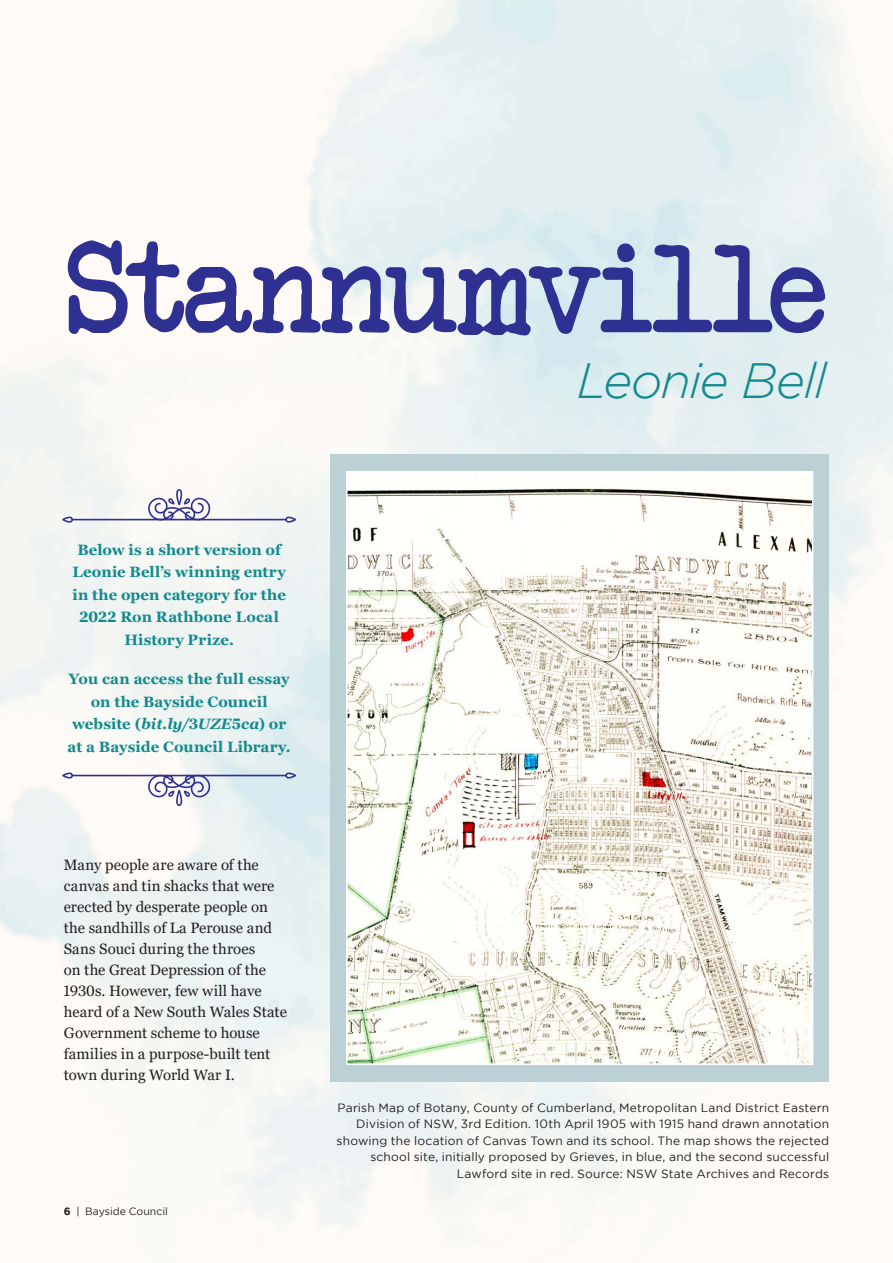
<style>
.page{position:relative;width:893px;height:1263px;background:#fff}
.page>*{position:absolute;margin:0;border:0;box-sizing:border-box;transform-origin:0 0}
.t1{font:124.5px "Another Typewriter";letter-spacing:-.015em;color:#2e3092}
.t2{font:italic 300 49.5px "Gotham";letter-spacing:-.035em;color:#138a8f}
.t3{font:15px/21px "Georgia";letter-spacing:.005em;color:#231f20}
.t4{font:700 15px/22.5px "Georgia";letter-spacing:.005em;color:#138a8f;text-align:center}
.t5{font:12px/16.5px "Gotham";letter-spacing:.015em;color:#231f20;text-align:right}
.t6{font:10.5px "Gotham";color:#231f20}
.s1{font-style:italic}
.s2{font-weight:700}
</style>
<div class="page">
<div style="left:330px;top:454px;width:499px;height:627px;background:#bbd1d5"></div>
<img style="left:349px;top:474px;width:461px;height:588px">
<div style="left:346px;top:471px;width:467px;height:594px;border:2px solid #fff"></div>
<svg style="left:62px;top:516px;width:11px;height:7px"></svg>
<svg style="left:285px;top:516px;width:11px;height:7px"></svg>
<hr style="left:71px;top:519px;width:216px;height:1px;background:#2e3092">
<svg style="left:148px;top:489px;width:62px;height:32px"></svg>
<svg style="left:285px;top:772px;width:11px;height:7px"></svg>
<svg style="left:62px;top:772px;width:11px;height:7px"></svg>
<hr style="left:71px;top:775px;width:216px;height:1px;background:#2e3092">
<svg style="left:148px;top:774px;width:62px;height:32px"></svg>
<h1 class="t1" style="left:67px;top:208px;width:761px">Stannumville</h1>
<h2 class="t2" style="left:577px;top:353px;width:251px">Leonie Bell</h2>
<p class="t4" style="left:72px;top:538px;width:215px">Below is a short version of<br>Leonie Bell’s winning entry in the open category for the<br>2022 Ron Rathbone Local<br>History Prize.</p>
<p class="t4" style="left:68px;top:668px;width:225px">You can access the full essay on the Bayside Council website (<span class="s1">bit.ly/</span>3<span class="s1">UZE</span>5<span class="s1">ca</span>) or at a Bayside Council Library.</p>
<p class="t3" style="left:64px;top:855px;width:225px">Many people are aware of the canvas and tin shacks that were erected by desperate people on the sandhills of La Perouse and<br>Sans Souci during the throes<br>on the Great Depression of the<br>1930s. However, few will have heard of a New South Wales State<br>Government scheme to house families in a purpose-built tent town during World War I.</p>
<p class="t6" style="left:64px;top:1206px;width:106px"><span class="s2">6</span> | Bayside Council</p>
<p class="t5" style="left:336px;top:1099px;width:494px">Parish Map of Botany, County of Cumberland, Metropolitan Land District Eastern Division of NSW, 3rd Edition. 10th April 1905 with 1915 hand drawn annotation showing the location of Canvas Town and its school. The map shows the rejected school site, initially proposed by Grieves, in blue, and the second successful Lawford site in red. Source: NSW State Archives and Records</p>
</div>
